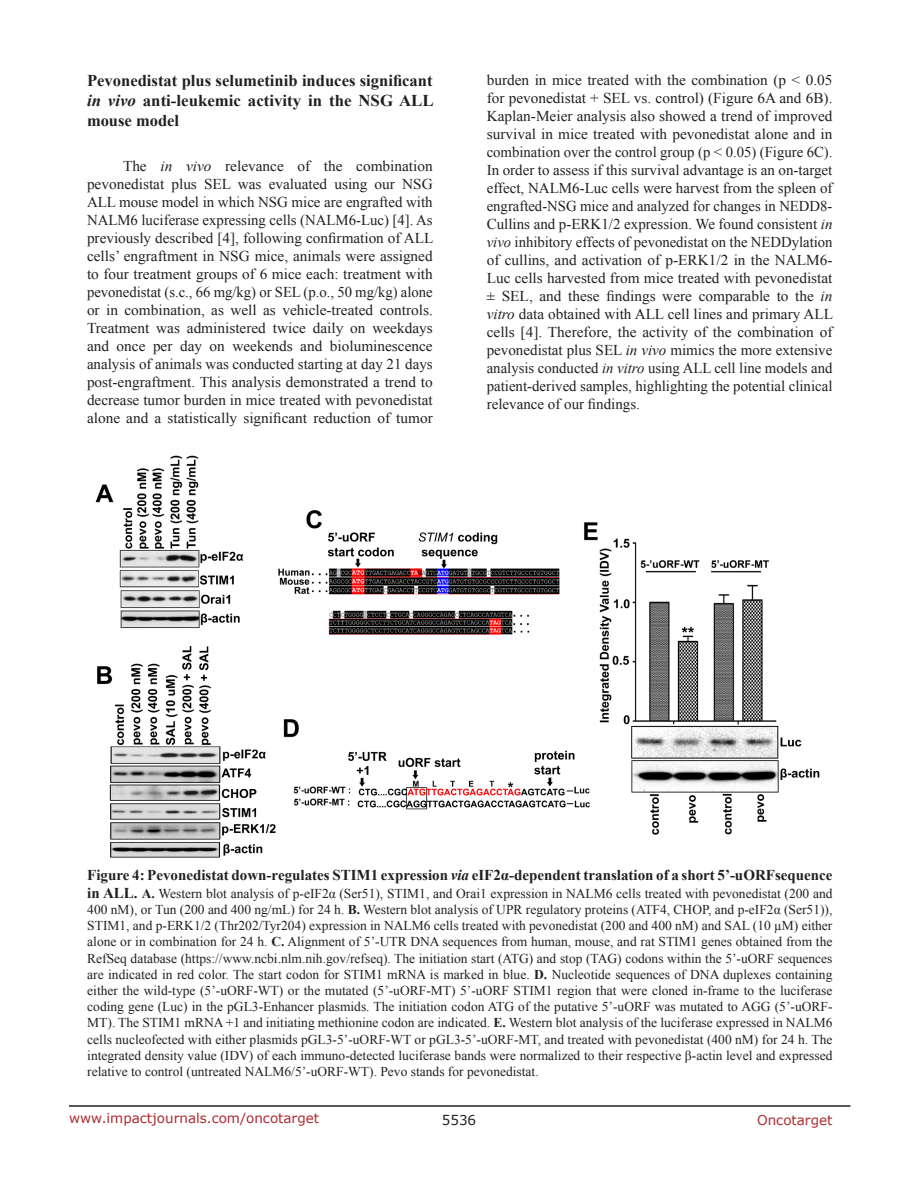
<style>
.page{position:relative;width:918px;height:1188px;background:#fff}
.page>*{position:absolute;margin:0;border:0;box-sizing:border-box;transform-origin:0 0}
.SubHeading{font:700 16.5px/19.8px "Times New Roman";color:#221f22;text-align:justify}
.BodyText{font:15px/18px "Times New Roman";color:#221f22;text-align:justify}
.FigureText{font:700 15px "Times New Roman";color:#221f22}
.FigureText-2{font:13.5px/16.2px "Times New Roman";color:#221f22;text-align:justify}
.t1{font:13.5px "Verdana";color:#ac2b31}
.t2{font:13.5px "Verdana";color:#221f22}
.s1{font-style:italic}
.s2{font-weight:700;font-size:15px}
.s3{font-weight:700}
</style>
<div class="page">
<hr style="left:69px;top:1105px;width:781px;height:2px;background:#231f20">
<img style="left:95px;top:455px;width:725px;height:403px">
<p class="SubHeading" style="left:87px;top:70px;width:348px">Pevonedistat plus selumetinib induces significant <span class="s1">in vivo</span> anti-leukemic activity in the NSG ALL mouse model</p>
<p class="BodyText" style="left:87px;top:157px;width:348px;text-indent:36px">The <span class="s1">in vivo</span> relevance of the combination pevonedistat plus SEL was evaluated using our NSG ALL mouse model in which NSG mice are engrafted with NALM6 luciferase expressing cells (NALM6-Luc) [4]. As previously described [4], following confirmation of ALL cells’ engraftment in NSG mice, animals were assigned to four treatment groups of 6 mice each: treatment with pevonedistat (s.c., 66 mg/kg) or SEL (p.o., 50 mg/kg) alone or in combination, as well as vehicle-treated controls.<br>Treatment was administered twice daily on weekdays and once per day on weekends and bioluminescence analysis of animals was conducted starting at day 21 days post-engraftment. This analysis demonstrated a trend to decrease tumor burden in mice treated with pevonedistat alone and a statistically significant reduction of tumor</p>
<p class="BodyText" style="left:487px;top:71px;width:348px">burden in mice treated with the combination (p &lt; 0.05 for pevonedistat + SEL vs. control) (Figure 6A and 6B).<br>Kaplan-Meier analysis also showed a trend of improved survival in mice treated with pevonedistat alone and in combination over the control group (p &lt; 0.05) (Figure 6C).<br>In order to assess if this survival advantage is an on-target effect, NALM6-Luc cells were harvest from the spleen of engrafted-NSG mice and analyzed for changes in NEDD8- Cullins and p-ERK1/2 expression. We found consistent <span class="s1">in vivo</span> inhibitory effects of pevonedistat on the NEDDylation of cullins, and activation of p-ERK1/2 in the NALM6- Luc cells harvested from mice treated with pevonedistat ± SEL, and these findings were comparable to the <span class="s1">in vitro</span> data obtained with ALL cell lines and primary ALL cells [4]. Therefore, the activity of the combination of pevonedistat plus SEL <span class="s1">in vivo</span> mimics the more extensive analysis conducted <span class="s1">in vitro</span> using ALL cell line models and patient-derived samples, highlighting the potential clinical relevance of our findings.</p>
<p class="FigureText" style="left:87px;top:864px;width:747px">Figure 4: Pevonedistat down-regulates STIM1 expression <span class="s1">via</span> eIF2α-dependent translation of a short 5’-uORFsequence</p>
<p class="FigureText-2" style="left:87px;top:885px;width:747px"><span class="s2">in ALL.</span> <span class="s3">A.</span> Western blot analysis of p-eIF2α (Ser51), STIM1, and Orai1 expression in NALM6 cells treated with pevonedistat (200 and 400 nM), or Tun (200 and 400 ng/mL) for 24 h. <span class="s3">B.</span> Western blot analysis of UPR regulatory proteins (ATF4, CHOP, and p-eIF2α (Ser51)), STIM1, and p-ERK1/2 (Thr202/Tyr204) expression in NALM6 cells treated with pevonedistat (200 and 400 nM) and SAL (10 µM) either alone or in combination for 24 h. <span class="s3">C.</span> Alignment of 5’-UTR DNA sequences from human, mouse, and rat STIM1 genes obtained from the RefSeq database (https://www.ncbi.nlm.nih.gov/refseq). The initiation start (ATG) and stop (TAG) codons within the 5’-uORF sequences are indicated in red color. The start codon for STIM1 mRNA is marked in blue. <span class="s3">D.</span> Nucleotide sequences of DNA duplexes containing either the wild-type (5’-uORF-WT) or the mutated (5’-uORF-MT) 5’-uORF STIM1 region that were cloned in-frame to the luciferase coding gene (Luc) in the pGL3-Enhancer plasmids. The initiation codon ATG of the putative 5’-uORF was mutated to AGG (5’-uORF-MT). The STIM1 mRNA +1 and initiating methionine codon are indicated. <span class="s3">E.</span> Western blot analysis of the luciferase expressed in NALM6 cells nucleofected with either plasmids pGL3-5’-uORF-WT or pGL3-5’-uORF-MT, and treated with pevonedistat (400 nM) for 24 h. The integrated density value (IDV) of each immuno-detected luciferase bands were normalized to their respective β-actin level and expressed relative to control (untreated NALM6/5’-uORF-WT). Pevo stands for pevonedistat.</p>
<p class="t1" style="left:69px;top:1109px;width:252px">www.impactjournals.com/oncotarget</p>
<p class="t2" style="left:442px;top:1111px;width:36px">5536</p>
<p class="t1" style="left:757px;top:1111px;width:77px">Oncotarget</p>
</div>
